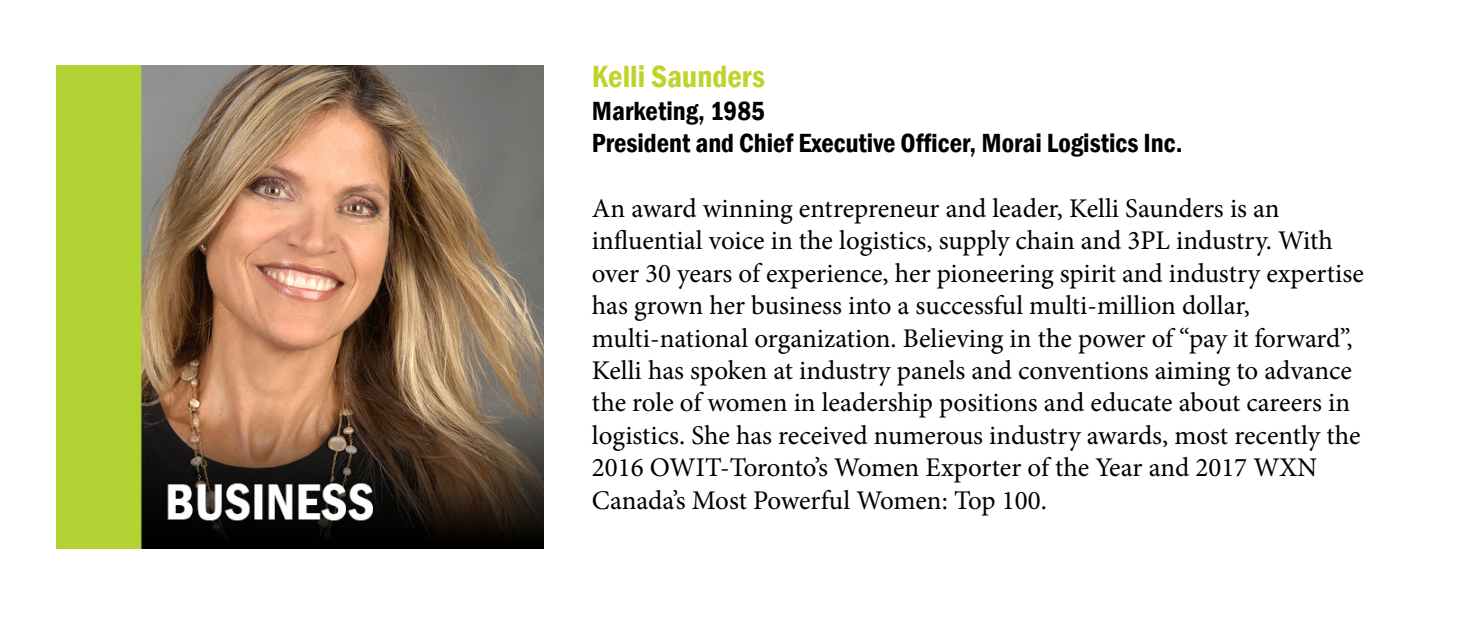
<style>
.page{position:relative;width:1463px;height:630px;background:#fff}
.page>*{position:absolute;margin:0;border:0;box-sizing:border-box;transform-origin:0 0}
.t1{font:600 condensed 31.5px "Franklin Gothic";color:#c0d32b}
.t2{font:27px/32.4px "Minion Pro";letter-spacing:-.005em;color:#000}
.t3{font:600 condensed 27px "Franklin Gothic";color:#000}
</style>
<div class="page">
<img style="left:56px;top:65px;width:487px;height:484px">
<p class="t1" style="left:592px;top:56px;width:174px">Kelli Saunders</p>
<p class="t3" style="left:592px;top:93px;width:174px">Marketing, 1985</p>
<p class="t3" style="left:592px;top:125px;width:592px">President and Chief Executive Officer, Morai Logistics Inc.</p>
<p class="t2" style="left:592px;top:192px;width:689px">An award winning entrepreneur and leader, Kelli Saunders is an</p>
<p class="t2" style="left:592px;top:225px;width:742px">influential voice in the logistics, supply chain and 3PL industry. With</p>
<p class="t2" style="left:592px;top:257px;width:773px">over 30 years of experience, her pioneering spirit and industry expertise has grown her business into a successful multi-million dollar,</p>
<p class="t2" style="left:592px;top:322px;width:762px">multi-national organization. Believing in the power of “pay it forward”,<br>Kelli has spoken at industry panels and conventions aiming to advance</p>
<p class="t2" style="left:592px;top:387px;width:759px">the role of women in leadership positions and educate about careers in</p>
<p class="t2" style="left:592px;top:419px;width:770px">logistics. She has received numerous industry awards, most recently the<br>2016 OWIT-Toronto’s Women Exporter of the Year and 2017 WXN</p>
<p class="t2" style="left:592px;top:484px;width:456px">Canada’s Most Powerful Women: Top 100.</p>
</div>
